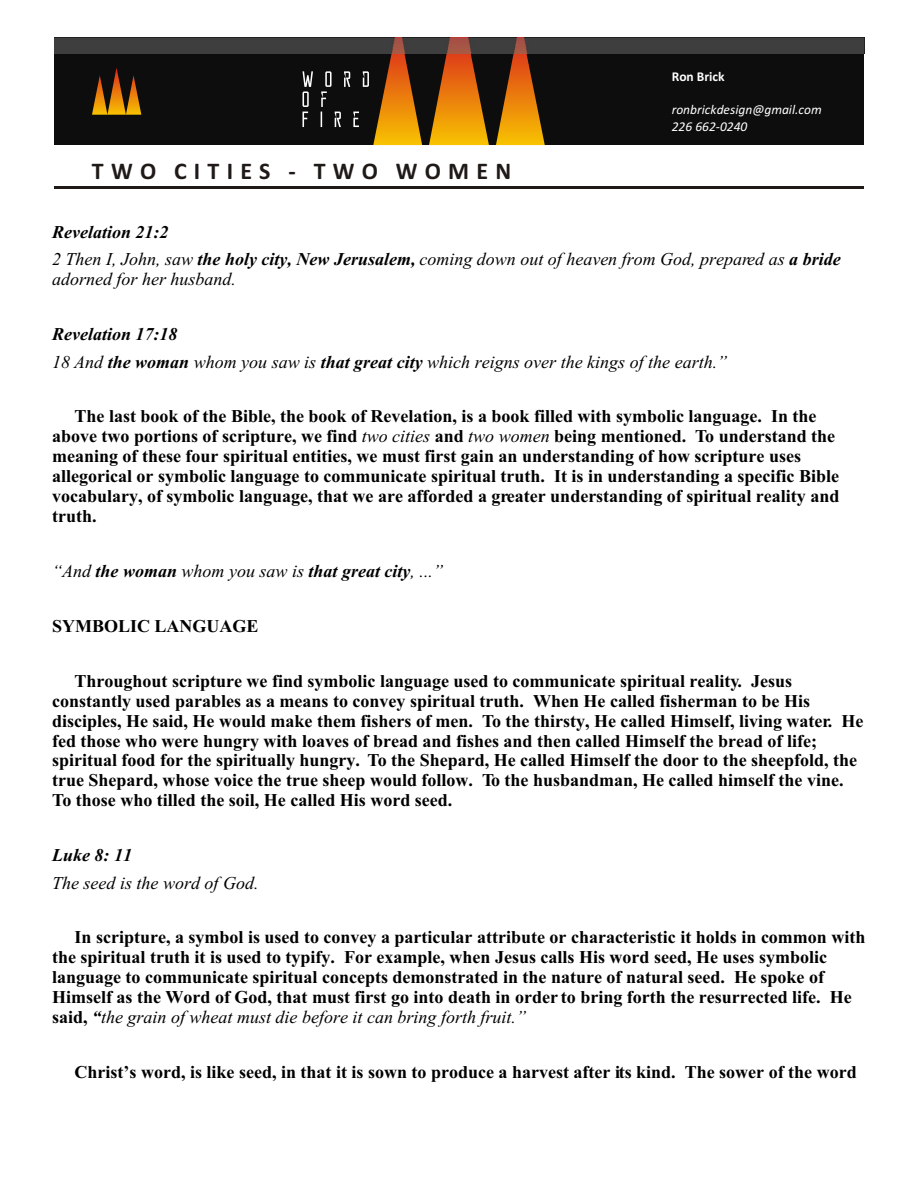
<style>
.page{position:relative;width:918px;height:1188px;background:#fff}
.page>*{position:absolute;margin:0;border:0;box-sizing:border-box;transform-origin:0 0}
.t1{font:700 24px "Calibri";letter-spacing:.3em;color:#1f1a17}
.t2{font:700 18px/20px "Times New Roman";color:#000}
.t3{font:italic 18px/27.5px "Times New Roman";color:#000}
.t4{font:italic 700 18px "Times New Roman";color:#000}
.t5{font:italic 13.5px/16.5px "Calibri";color:#fff}
.t6{font:700 13.5px "Calibri";color:#fff}
.s1{font-weight:700}
.s2{font-weight:400;font-style:italic}
.s3{font-style:italic}
</style>
<div class="page">
<hr style="left:54px;top:187px;width:810px;height:2px;background:#1f1a17">
<div style="left:54px;top:37px;width:810px;height:108px;background:#0d0d0d"></div>
<svg style="left:92px;top:68px;width:49px;height:47px"></svg>
<svg style="left:303px;top:53px;width:242px;height:92px"></svg>
<img style="left:54px;top:37px;width:810px;height:16px">
<h1 class="t1" style="left:92px;top:161px;width:421px">TWO CITIES - TWO WOMEN</h1>
<p class="t6" style="left:672px;top:71px;width:54px">Ron Brick</p>
<p class="t5" style="left:672px;top:103px;width:152px">ronbrickdesign@gmail.com<br>226 662-0240</p>
<p class="t3" style="left:52px;top:220px;width:790px"><span class="s1">Revelation 21:2<br></span>2 Then I, John, saw <span class="s1">the holy city, New Jerusalem,</span> coming down out of heaven from God, prepared as <span class="s1">a bride</span></p>
<p class="t3" style="left:52px;top:267px;width:185px">adorned for her husband.</p>
<p class="t3" style="left:52px;top:322px;width:677px"><span class="s1">Revelation 17:18<br></span>18 And <span class="s1">the woman</span> whom you saw is <span class="s1">that great city</span> which reigns over the kings of the earth.”</p>
<p class="t2" style="left:52px;top:408px;width:789px;text-indent:22px">The last book of the Bible, the book of Revelation, is a book filled with symbolic language. In the above two portions of scripture, we find <span class="s2">two cities</span> and <span class="s2">two women</span> being mentioned. To understand the meaning of these four spiritual entities, we must first gain an understanding of how scripture uses allegorical or symbolic language to communicate spiritual truth. It is in understanding a specific Bible vocabulary, of symbolic language, that we are afforded a greater understanding of spiritual reality and truth.</p>
<p class="t3" style="left:52px;top:559px;width:393px">“And <span class="s1">the woman</span> whom you saw is <span class="s1">that great city</span>, ...”</p>
<p class="t2" style="left:52px;top:618px;width:208px">SYMBOLIC LANGUAGE</p>
<p class="t2" style="left:52px;top:673px;width:813px;text-indent:23px">Throughout scripture we find symbolic language used to communicate spiritual reality. Jesus constantly used parables as a means to convey spiritual truth. When He called fisherman to be His disciples, He said, He would make them fishers of men. To the thirsty, He called Himself, living water. He fed those who were hungry with loaves of bread and fishes and then called Himself the bread of life; spiritual food for the spiritually hungry. To the Shepard, He called Himself the door to the sheepfold, the true Shepard, whose voice the true sheep would follow. To the husbandman, He called himself the vine.<br>To those who tilled the soil, He called His word seed.</p>
<p class="t4" style="left:52px;top:849px;width:81px">Luke 8: 11</p>
<p class="t3" style="left:52px;top:871px;width:208px">The seed is the word of God.</p>
<p class="t2" style="left:52px;top:929px;width:815px;text-indent:22px">In scripture, a symbol is used to convey a particular attribute or characteristic it holds in common with the spiritual truth it is used to typify. For example, when Jesus calls His word seed, He uses symbolic language to communicate spiritual concepts demonstrated in the nature of natural seed. He spoke of Himself as the Word of God, that must first go into death in order to bring forth the resurrected life. He said, <span class="s3">“</span><span class="s2">the grain of wheat must die before it can bring forth fruit.”</span></p>
<p class="t2" style="left:75px;top:1064px;width:784px">Christ’s word, is like seed, in that it is sown to produce a harvest after its kind. The sower of the word</p>
</div>
